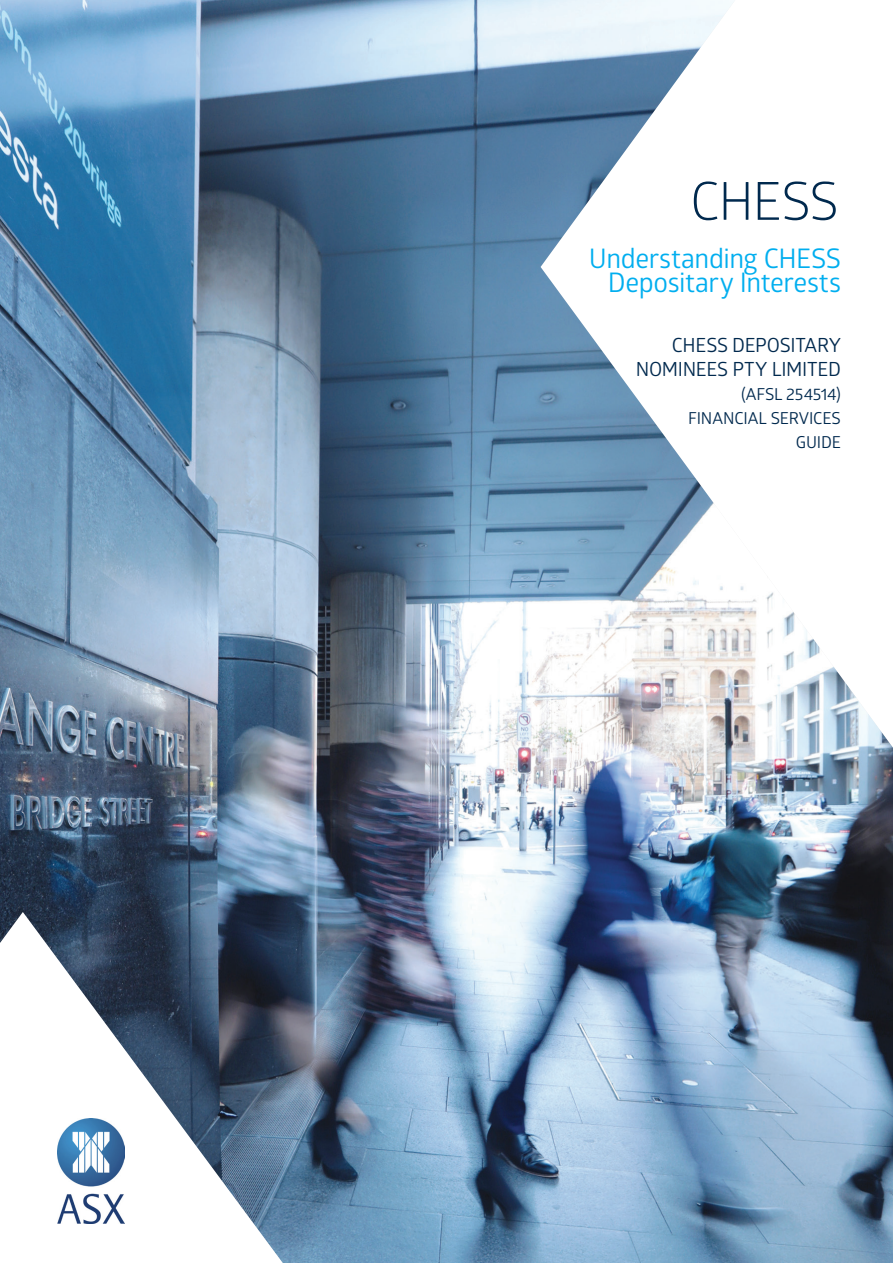
<style>
.page{position:relative;width:893px;height:1263px;background:#fff}
.page>*{position:absolute;margin:0;border:0;box-sizing:border-box;transform-origin:0 0}
.Cover_Heading{font:52.5px "Glober";letter-spacing:-.025em;color:#00294e}
.Cover_Subheading{font:27px/24px "Glober";letter-spacing:-.015em;color:#00aeef;text-align:right}
.Cover_Subheading-2{font:19.5px "Glober";letter-spacing:-.015em;color:#00294e}
.Cover_Subheading-3{font:16.5px "Glober";letter-spacing:-.01em;color:#00294e}
</style>
<div class="page">
<img style="left:0;top:0;width:893px;height:1263px">
<p class="Cover_Heading" style="left:690px;top:164px;width:150px">CHESS</p>
<p class="Cover_Subheading" style="left:589px;top:245px;width:254px">Understanding CHESS<br>Depositary Interests</p>
<p class="Cover_Subheading-2" style="left:672px;top:332px;width:170px">CHESS DEPOSITARY</p>
<p class="Cover_Subheading-2" style="left:636px;top:356px;width:207px">NOMINEES PTY LIMITED</p>
<p class="Cover_Subheading-3" style="left:741px;top:383px;width:101px">(AFSL 254514)</p>
<p class="Cover_Subheading-3" style="left:688px;top:407px;width:154px">FINANCIAL SERVICES</p>
<p class="Cover_Subheading-3" style="left:796px;top:431px;width:47px">GUIDE</p>
</div>
